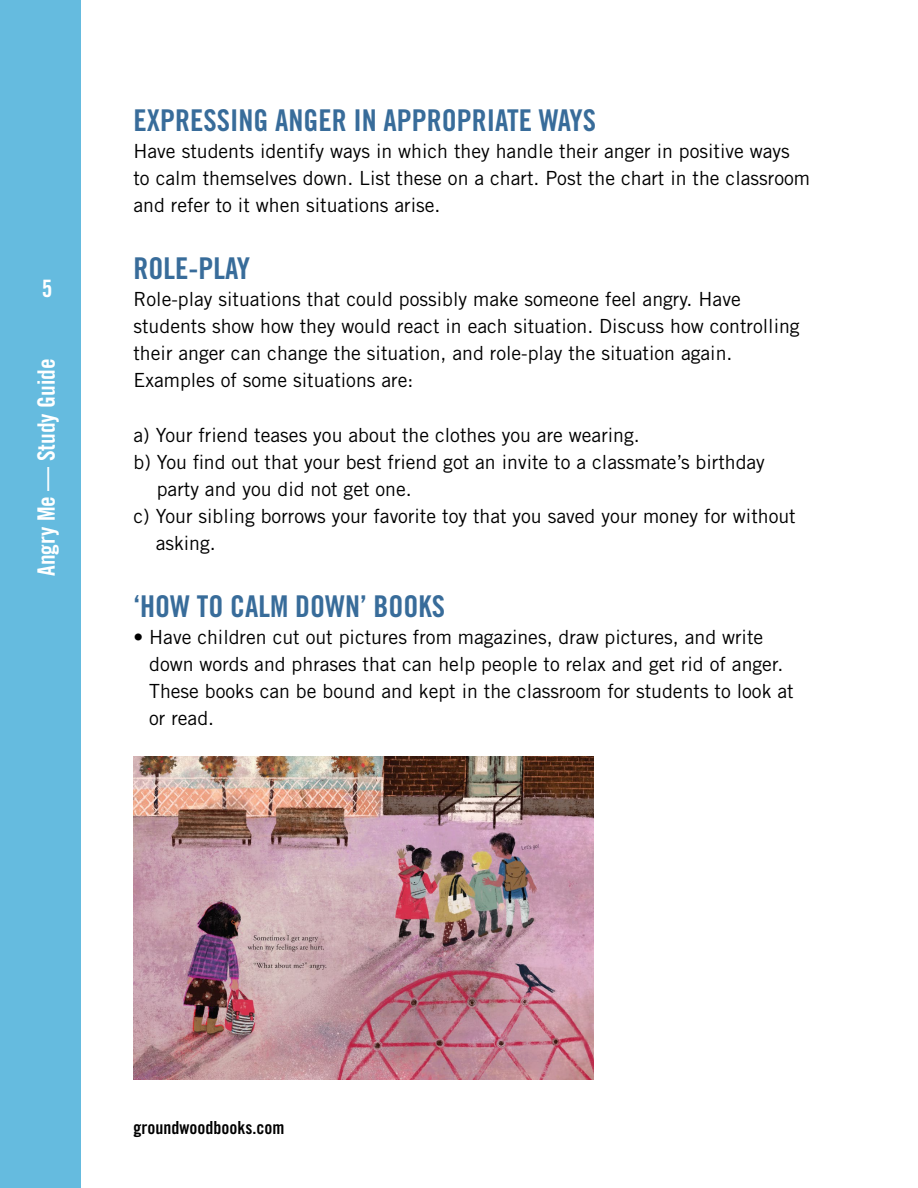
<style>
.page{position:relative;width:918px;height:1188px;background:#fff}
.page>*{position:absolute;margin:0;border:0;box-sizing:border-box;transform-origin:0 0}
.B-head{font:30px "Trade Gothic Bold Cond Twenty";color:#386c9a}
.t1{font:24px "Trade Gothic Bold Cond Twenty";color:#fff}
.Para_no_space{font:19.5px/27px "Trade Gothic";color:#000}
.Para{font:19.5px "Trade Gothic";color:#000}
.t2{font:18px "Trade Gothic Bold Cond Twenty";color:#000}
</style>
<div class="page">
<div style="left:0;top:0;width:81px;height:1188px;background:#65bbdf"></div>
<img style="left:133px;top:757px;width:460px;height:323px">
<p class="t1" style="left:42px;top:274px;width:12px">5</p>
<p class="t1" style="left:32px;top:576px;width:219px;rotate:-90deg">Angry Me — Study Guide</p>
<p class="B-head" style="left:133px;top:102px;width:464px">EXPRESSING ANGER IN APPROPRIATE WAYS</p>
<p class="Para_no_space" style="left:133px;top:137px;width:678px">Have students identify ways in which they handle their anger in positive ways to calm themselves down. List these on a chart. Post the chart in the classroom and refer to it when situations arise.</p>
<p class="B-head" style="left:133px;top:250px;width:118px">ROLE-PLAY</p>
<p class="Para_no_space" style="left:133px;top:285px;width:668px">Role-play situations that could possibly make someone feel angry. Have students show how they would react in each situation. Discuss how controlling their anger can change the situation, and role-play the situation again.<br>Examples of some situations are:</p>
<p class="Para" style="left:133px;top:423px;width:508px">a) Your friend teases you about the clothes you are wearing.</p>
<p class="Para_no_space" style="left:157px;top:448px;width:610px;text-indent:-23px">b) You find out that your best friend got an invite to a classmate’s birthday party and you did not get one.</p>
<p class="Para_no_space" style="left:156px;top:502px;width:642px;text-indent:-22px">c) Your sibling borrows your favorite toy that you saved your money for without asking.</p>
<p class="B-head" style="left:133px;top:588px;width:313px">‘HOW TO CALM DOWN’ BOOKS</p>
<p class="Para_no_space" style="left:149px;top:623px;width:646px;text-indent:-16px">• Have children cut out pictures from magazines, draw pictures, and write down words and phrases that can help people to relax and get rid of anger.<br>These books can be bound and kept in the classroom for students to look at or read.</p>
<p class="t2" style="left:133px;top:1117px;width:152px">groundwoodbooks.com</p>
</div>
